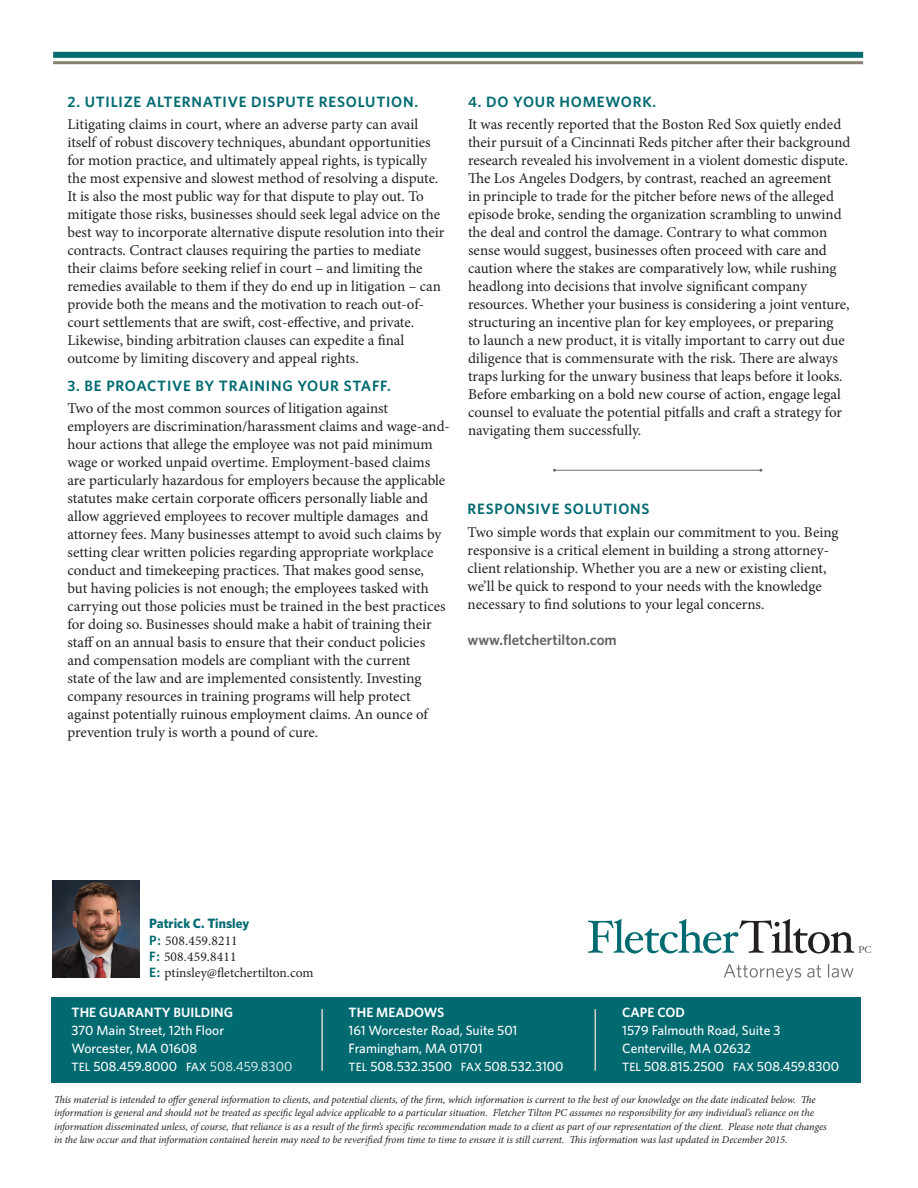
<style>
.page{position:relative;width:918px;height:1188px;background:#fff}
.page>*{position:absolute;margin:0;border:0;box-sizing:border-box;transform-origin:0 0}
.Body{font:15px/18px "Minion Pro";color:#231f20}
.Sub_Heads{font:600 15px "Whitney";letter-spacing:.05em;color:#006a71}
.Body-2{font:600 15px "Whitney";color:#636366}
.t1{font:500 13.5px "Whitney";color:#fff}
.Sub_Heads-2{font:13.5px "Minion Pro";letter-spacing:.005em;color:#231f20}
.t2{font:600 13.5px "Whitney";color:#fff}
.Sub_Heads-3{font:700 13.5px "Whitney";color:#006a71}
.Body-3{font:italic 10.5px/13.5px "Minion Pro";letter-spacing:-.01em;color:#231f20}
.s1{font-family:"Whitney";font-weight:600;color:#006a71}
.s2{font-size:12px}
.s3{font-weight:400}
</style>
<div class="page">
<div style="left:53px;top:52px;width:810px;height:6px;background:#006a71"></div>
<hr style="left:53px;top:61px;width:810px;height:3px;background:#887f6f">
<svg style="left:588px;top:919px;width:283px;height:35px"></svg>
<svg style="left:724px;top:964px;width:77px;height:17px"></svg>
<svg style="left:807px;top:965px;width:14px;height:13px"></svg>
<svg style="left:828px;top:964px;width:25px;height:14px"></svg>
<img style="left:52px;top:881px;width:88px;height:96px">
<div style="left:51px;top:997px;width:810px;height:86px;background:#006a71"></div>
<hr style="left:321px;top:1009px;width:2px;height:62px;background:#d8d4cd">
<hr style="left:595px;top:1009px;width:1px;height:62px;background:#d8d4cd">
<hr style="left:554px;top:470px;width:207px;height:1px;background:#6c6d70">
<p class="Sub_Heads" style="left:68px;top:92px;width:352px">2. UTILIZE ALTERNATIVE DISPUTE RESOLUTION.</p>
<p class="Body" style="left:68px;top:116px;width:378px">Litigating claims in court, where an adverse party can avail itself of robust discovery techniques, abundant opportunities for motion practice, and ultimately appeal rights, is typically the most expensive and slowest method of resolving a dispute.<br>It is also the most public way for that dispute to play out. To mitigate those risks, businesses should seek legal advice on the best way to incorporate alternative dispute resolution into their contracts. Contract clauses requiring the parties to mediate their claims before seeking relief in court – and limiting the remedies available to them if they do end up in litigation – can provide both the means and the motivation to reach out-of&shy;court settlements that are swift, cost-effective, and private.<br>Likewise, binding arbitration clauses can expedite a final outcome by limiting discovery and appeal rights.</p>
<p class="Sub_Heads" style="left:68px;top:376px;width:325px">3. BE PROACTIVE BY TRAINING YOUR STAFF.</p>
<p class="Body" style="left:68px;top:400px;width:384px">Two of the most common sources of litigation against employers are discrimination/harassment claims and wage-and&shy;hour actions that allege the employee was not paid minimum wage or worked unpaid overtime. Employment-based claims are particularly hazardous for employers because the applicable statutes make certain corporate officers personally liable and allow aggrieved employees to recover multiple damages and attorney fees. Many businesses attempt to avoid such claims by setting clear written policies regarding appropriate workplace conduct and timekeeping practices. That makes good sense,<br>but having policies is not enough; the employees tasked with carrying out those policies must be trained in the best practices for doing so. Businesses should make a habit of training their staff on an annual basis to ensure that their conduct policies and compensation models are compliant with the current<br>state of the law and are implemented consistently. Investing company resources in training programs will help protect against potentially ruinous employment claims. An ounce of prevention truly is worth a pound of cure.</p>
<p class="Sub_Heads" style="left:468px;top:92px;width:190px">4. DO YOUR HOMEWORK.</p>
<p class="Body" style="left:468px;top:116px;width:384px">It was recently reported that the Boston Red Sox quietly ended their pursuit of a Cincinnati Reds pitcher after their background research revealed his involvement in a violent domestic dispute.<br>The Los Angeles Dodgers, by contrast, reached an agreement<br>in principle to trade for the pitcher before news of the alleged episode broke, sending the organization scrambling to unwind the deal and control the damage. Contrary to what common sense would suggest, businesses often proceed with care and caution where the stakes are comparatively low, while rushing headlong into decisions that involve significant company resources. Whether your business is considering a joint venture, structuring an incentive plan for key employees, or preparing<br>to launch a new product, it is vitally important to carry out due diligence that is commensurate with the risk. There are always traps lurking for the unwary business that leaps before it looks.<br>Before embarking on a bold new course of action, engage legal counsel to evaluate the potential pitfalls and craft a strategy for navigating them successfully.</p>
<p class="Sub_Heads" style="left:468px;top:499px;width:183px">RESPONSIVE SOLUTIONS</p>
<p class="Body" style="left:468px;top:523px;width:372px">Two simple words that explain our commitment to you. Being responsive is a critical element in building a strong attorney&shy;client relationship. Whether you are a new or existing client, we’ll be quick to respond to your needs with the knowledge necessary to find solutions to your legal concerns.</p>
<p class="Body-2" style="left:468px;top:629px;width:151px">www.fletchertilton.com</p>
<p class="Sub_Heads-3" style="left:149px;top:915px;width:102px">Patrick C. Tinsley</p>
<p class="Sub_Heads-2" style="left:149px;top:931px;width:90px"><span class="s1">P:</span> 508.459.8211</p>
<p class="Sub_Heads-2" style="left:149px;top:947px;width:89px"><span class="s1">F:</span> 508.459.8411</p>
<p class="Sub_Heads-2" style="left:149px;top:964px;width:166px"><span class="s1">E:</span> ptinsley@fletchertilton.com</p>
<p class="t2" style="left:72px;top:1003px;width:163px">THE GUARANTY BUILDING</p>
<p class="t1" style="left:72px;top:1021px;width:154px">370 Main Street, 12th Floor</p>
<p class="t1" style="left:72px;top:1039px;width:127px">Worcester, MA 01608</p>
<p class="t1" style="left:72px;top:1057px;width:222px"><span class="s2">TEL</span> 508.459.8000 <span class="s2">FAX</span> <span class="s3">508.459.8300</span></p>
<p class="t2" style="left:349px;top:1003px;width:97px">THE MEADOWS</p>
<p class="t1" style="left:349px;top:1021px;width:170px">161 Worcester Road, Suite 501</p>
<p class="t1" style="left:349px;top:1039px;width:135px">Framingham, MA 01701</p>
<p class="t1" style="left:349px;top:1057px;width:216px"><span class="s2">TEL</span> 508.532.3500 <span class="s2">FAX</span> 508.532.3100</p>
<p class="t2" style="left:622px;top:1003px;width:64px">CAPE COD</p>
<p class="t1" style="left:622px;top:1021px;width:160px">1579 Falmouth Road, Suite 3</p>
<p class="t1" style="left:622px;top:1039px;width:130px">Centerville, MA 02632</p>
<p class="t1" style="left:622px;top:1057px;width:219px"><span class="s2">TEL</span> 508.815.2500 <span class="s2">FAX</span> 508.459.8300</p>
<p class="Body-3" style="left:54px;top:1093px;width:774px">This material is intended to offer general information to clients, and potential clients, of the firm, which information is current to the best of our knowledge on the date indicated below. The information is general and should not be treated as specific legal advice applicable to a particular situation. Fletcher Tilton PC assumes no responsibility for any individual’s reliance on the information disseminated unless, of course, that reliance is as a result of the firm’s specific recommendation made to a client as part of our representation of the client. Please note that changes in the law occur and that information contained herein may need to be reverified from time to time to ensure it is still current. This information was last updated in December 2015.</p>
</div>
